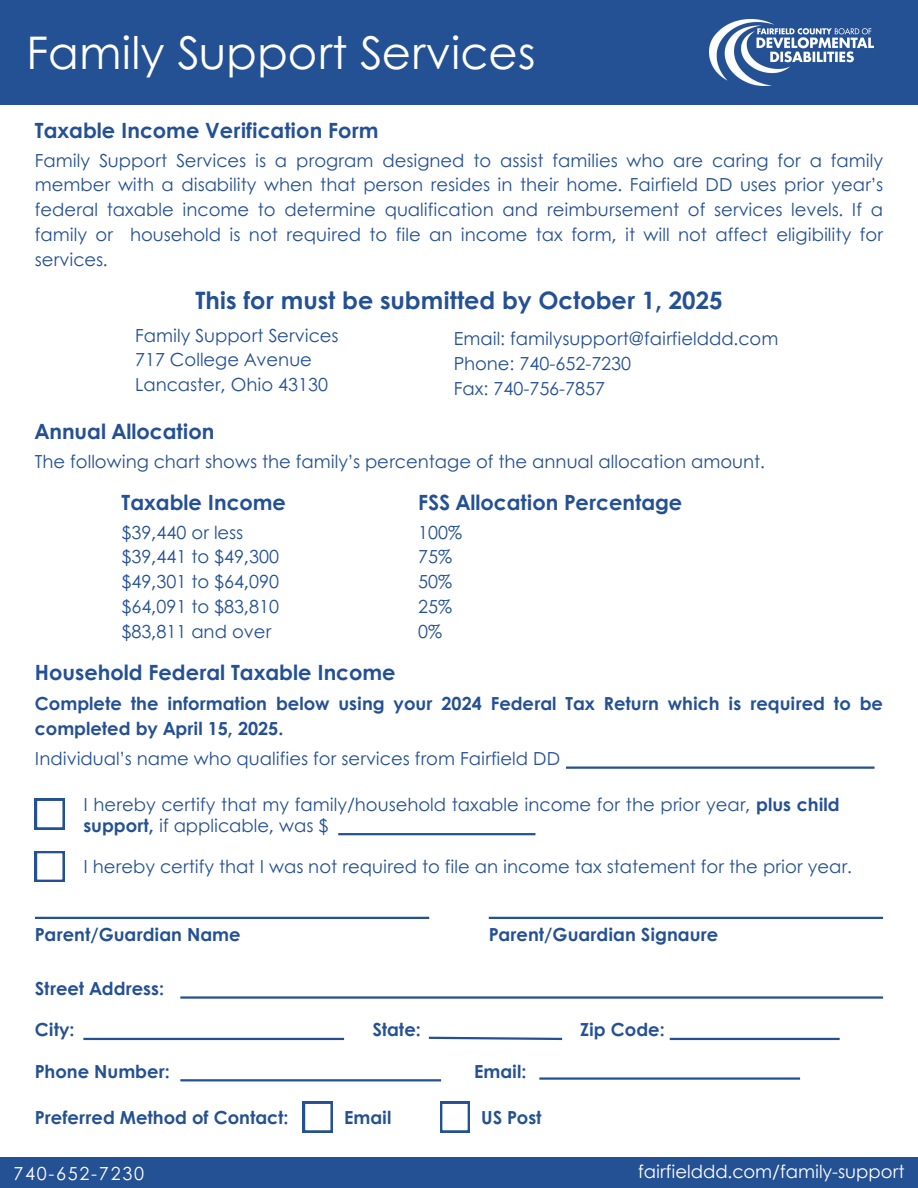
<style>
.page{position:relative;width:918px;height:1188px;background:#fff}
.page>*{position:absolute;margin:0;border:0;box-sizing:border-box;transform-origin:0 0}
.t1{font:45px "Century Gothic";color:#fff}
.t2{font:700 24px "Century Gothic";color:#245094}
.t3{font:700 21px "Century Gothic";color:#245094}
.t4{font:18px/24.8px "Century Gothic";color:#245094;text-align:justify}
.t5{font:700 18px/24.8px "Century Gothic";color:#245094}
.t6{font:18px "Century Gothic";color:#fff}
.t7{font:18px "Century Gothic";letter-spacing:.095em;color:#fff}
.s1{font-weight:700}
</style>
<div class="page">
<div style="left:0;top:0;width:918px;height:105px;background:#245094"></div>
<img style="left:710px;top:20px;width:164px;height:65px">
<svg style="left:35px;top:851px;width:29px;height:30px"></svg>
<svg style="left:35px;top:799px;width:29px;height:30px"></svg>
<hr style="left:338px;top:833px;width:197px;height:2px;background:#245094">
<hr style="left:35px;top:917px;width:394px;height:2px;background:#245094">
<hr style="left:489px;top:917px;width:394px;height:2px;background:#245094">
<hr style="left:180px;top:996px;width:703px;height:3px;background:#245094">
<hr style="left:83px;top:1038px;width:261px;height:2px;background:#245094">
<svg style="left:428px;top:1036px;width:135px;height:5px"></svg>
<hr style="left:670px;top:1038px;width:170px;height:2px;background:#245094">
<hr style="left:539px;top:1077px;width:261px;height:3px;background:#245094">
<hr style="left:180px;top:1079px;width:261px;height:2px;background:#245094">
<svg style="left:303px;top:1102px;width:29px;height:30px"></svg>
<svg style="left:440px;top:1102px;width:29px;height:30px"></svg>
<div style="left:0;top:1157px;width:918px;height:31px;background:#245094"></div>
<hr style="left:566px;top:767px;width:309px;height:2px;background:#245094">
<h1 class="t1" style="left:26px;top:19px;width:510px">Family Support Services</h1>
<p class="t3" style="left:35px;top:114px;width:345px">Taxable Income Verification Form</p>
<h3 class="t4" style="left:35px;top:147px;width:850px">Family Support Services is a program designed to assist families who are caring for a family member with a disability when that person resides in their home. Fairfield DD uses prior year’s federal taxable income to determine qualification and reimbursement of services levels. If a family or household is not required to file an income tax form, it will not affect eligibility for services.</h3>
<p class="t2" style="left:195px;top:282px;width:529px">This for must be submitted by October 1, 2025</p>
<h2 class="t4" style="left:135px;top:322px;width:205px">Family Support Services</h2>
<p class="t4" style="left:135px;top:347px;width:178px">717 College Avenue</p>
<p class="t4" style="left:135px;top:371px;width:195px">Lancaster, Ohio 43130</p>
<p class="t4" style="left:454px;top:325px;width:326px">Email: familysupport@fairfielddd.com</p>
<p class="t4" style="left:454px;top:350px;width:179px">Phone: 740-652-7230</p>
<p class="t4" style="left:454px;top:375px;width:153px">Fax: 740-756-7857</p>
<p class="t3" style="left:35px;top:415px;width:181px">Annual Allocation</p>
<h3 class="t4" style="left:35px;top:448px;width:731px">The following chart shows the family’s percentage of the annual allocation amount.</h3>
<p class="t3" style="left:122px;top:486px;width:166px">Taxable Income</p>
<h3 class="t3" style="left:418px;top:486px;width:266px">FSS Allocation Percentage</h3>
<p class="t4" style="left:122px;top:519px;width:123px">$39,440 or less</p>
<p class="t4" style="left:122px;top:544px;width:159px">$39,441 to $49,300</p>
<p class="t4" style="left:122px;top:569px;width:159px">$49,301 to $64,090</p>
<p class="t4" style="left:122px;top:593px;width:159px">$64,091 to $83,810</p>
<p class="t4" style="left:122px;top:618px;width:151px">$83,811 and over</p>
<h3 class="t4" style="left:418px;top:519px;width:45px">100%</h3>
<p class="t4" style="left:418px;top:544px;width:35px">75%</p>
<p class="t4" style="left:418px;top:569px;width:35px">50%</p>
<p class="t4" style="left:418px;top:593px;width:35px">25%</p>
<p class="t4" style="left:418px;top:618px;width:25px">0%</p>
<p class="t3" style="left:35px;top:656px;width:362px">Household Federal Taxable Income</p>
<h3 class="t5" style="left:35px;top:691px;width:850px">Complete the information below using your 2024 Federal Tax Return which is required to be completed by April 15, 2025.</h3>
<h4 class="t4" style="left:35px;top:745px;width:527px">Individual’s name who qualifies for services from Fairfield DD</h4>
<p class="t4" style="left:83px;top:793px;width:758px;line-height:21.3px">I hereby certify that my family/household taxable income for the prior year, <span class="s1">plus child support,</span> if applicable, was $</p>
<p class="t4" style="left:83px;top:854px;width:770px">I hereby certify that I was not required to file an income tax statement for the prior year.</p>
<p class="t5" style="left:35px;top:921px;width:207px">Parent/Guardian Name</p>
<p class="t5" style="left:489px;top:921px;width:231px">Parent/Guardian Signaure</p>
<p class="t5" style="left:35px;top:975px;width:131px">Street Address:</p>
<p class="t5" style="left:35px;top:1017px;width:41px">City:</p>
<h4 class="t5" style="left:372px;top:1017px;width:50px">State:</h4>
<p class="t5" style="left:580px;top:1017px;width:86px">Zip Code:</p>
<h4 class="t5" style="left:35px;top:1058px;width:137px">Phone Number:</h4>
<h4 class="t5" style="left:474px;top:1058px;width:54px">Email:</h4>
<p class="t5" style="left:35px;top:1104px;width:255px">Preferred Method of Contact:</p>
<h4 class="t5" style="left:344px;top:1104px;width:49px">Email</h4>
<p class="t5" style="left:481px;top:1104px;width:62px">US Post</p>
<p class="t7" style="left:13px;top:1160px;width:132px">740-652-7230</p>
<h4 class="t6" style="left:638px;top:1158px;width:268px">fairfielddd.com/family-support</h4>
</div>
